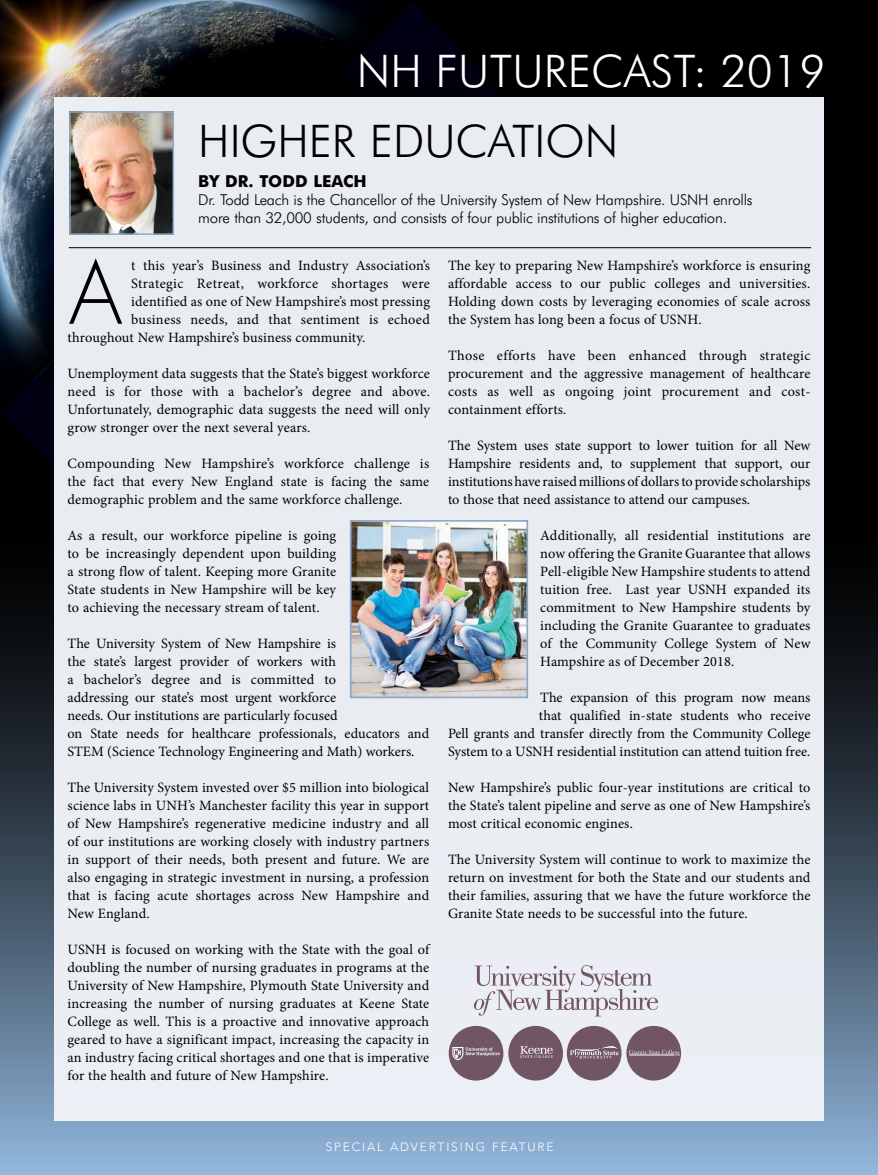
<style>
.page{position:relative;width:878px;height:1175px;background:#fff}
.page>*{position:absolute;margin:0;border:0;box-sizing:border-box;transform-origin:0 0}
.t1{font:300 84px "Futura";color:#000}
.t2{font:300 45px "Futura BT";letter-spacing:.005em;color:#fff}
.t3{font:300 45px "Futura BT";color:#000}
.t4{font:700 16.5px "Futura BT";color:#000}
.t5{font:300 15px/18px "Futura BT";letter-spacing:-.015em;color:#000}
.t6{font:14.25px/18px "Minion Pro";letter-spacing:.005em;color:#000;text-align:justify}
.t7{font:14.25px "Minion Pro";letter-spacing:.025em;color:#000}
.t8{font:300 12px "Avenir";letter-spacing:.15em;color:#fff}
</style>
<div class="page">
<div style="left:0;top:0;width:878px;height:1174px;background:#000"></div>
<img style="left:16px;top:19px;width:489px;height:444px">
<img style="left:0;top:0;width:427px;height:425px">
<svg style="left:0;top:605px;width:878px;height:569px;background:#607992"></svg>
<div style="left:54px;top:97px;width:770px;height:1023px;background:#eff2f7"></div>
<svg style="left:474px;top:965px;width:184px;height:51px"></svg>
<div style="left:448px;top:1025px;width:55px;height:55px;background:#715564;border-radius:50%"></div>
<div style="left:508px;top:1025px;width:55px;height:55px;background:#715564;border-radius:50%"></div>
<div style="left:567px;top:1025px;width:54px;height:55px;background:#715564;border-radius:50%"></div>
<div style="left:626px;top:1025px;width:55px;height:55px;background:#715564;border-radius:50%"></div>
<svg style="left:452px;top:1047px;width:48px;height:13px"></svg>
<svg style="left:520px;top:1046px;width:33px;height:11px"></svg>
<svg style="left:570px;top:1046px;width:48px;height:12px"></svg>
<svg style="left:629px;top:1049px;width:50px;height:6px"></svg>
<img style="left:72px;top:114px;width:99px;height:118px">
<div style="left:69px;top:111px;width:105px;height:124px;border:2px solid #8aa9cb"></div>
<hr style="left:69px;top:247px;width:742px;height:1px;background:#000">
<img style="left:353px;top:523px;width:172px;height:172px">
<div style="left:350px;top:520px;width:178px;height:178px;border:2px solid #8aa9cb"></div>
<h2 class="t2" style="left:357px;top:44px;width:470px">NH FUTURECAST: 2019</h2>
<h2 class="t3" style="left:198px;top:114px;width:421px">HIGHER EDUCATION</h2>
<p class="t4" style="left:198px;top:171px;width:170px">BY DR. TODD LEACH</p>
<p class="t5" style="left:198px;top:191px;width:556px">Dr. Todd Leach is the Chancellor of the University System of New Hampshire. USNH enrolls more than 32,000 students, and consists of four public institutions of higher education.</p>
<h1 class="t1" style="left:69px;top:239px;width:55px">A</h1>
<p class="t6" style="left:131px;top:257px;width:300px">t this year’s Business and Industry Association’s</p>
<p class="t7" style="left:131px;top:274px;width:300px">Strategic Retreat, workforce shortages were</p>
<p class="t6" style="left:131px;top:293px;width:300px">identified as one of New Hampshire’s most pressing</p>
<p class="t6" style="left:131px;top:311px;width:300px">business needs, and that sentiment is echoed</p>
<p class="t6" style="left:68px;top:329px;width:299px">throughout New Hampshire’s business community.</p>
<p class="t6" style="left:68px;top:365px;width:364px">Unemployment data suggests that the State’s biggest workforce need is for those with a bachelor’s degree and above.<br>Unfortunately, demographic data suggests the need will only grow stronger over the next several years.</p>
<p class="t6" style="left:68px;top:454px;width:363px">Compounding New Hampshire’s workforce challenge is the fact that every New England state is facing the same demographic problem and the same workforce challenge.</p>
<p class="t6" style="left:68px;top:526px;width:270px">As a result, our workforce pipeline is going to be increasingly dependent upon building a strong flow of talent. Keeping more Granite State students in New Hampshire will be key to achieving the necessary stream of talent.</p>
<p class="t6" style="left:68px;top:634px;width:363px;text-align:left">The University System of New Hampshire is<br>the state’s largest provider of workers with<br>a bachelor’s degree and is committed to<br>addressing our state’s most urgent workforce<br>needs. Our institutions are particularly focused<br>on State needs for healthcare professionals, educators and STEM (Science Technology Engineering and Math) workers.</p>
<p class="t6" style="left:68px;top:778px;width:363px">The University System invested over $5 million into biological science labs in UNH’s Manchester facility this year in support of New Hampshire’s regenerative medicine industry and all of our institutions are working closely with industry partners in support of their needs, both present and future. We are also engaging in strategic investment in nursing, a profession that is facing acute shortages across New Hampshire and New England.</p>
<p class="t6" style="left:68px;top:940px;width:363px">USNH is focused on working with the State with the goal of doubling the number of nursing graduates in programs at the University of New Hampshire, Plymouth State University and increasing the number of nursing graduates at Keene State College as well. This is a proactive and innovative approach geared to have a significant impact, increasing the capacity in an industry facing critical shortages and one that is imperative for the health and future of New Hampshire.</p>
<p class="t6" style="left:448px;top:256px;width:364px">The key to preparing New Hampshire’s workforce is ensuring affordable access to our public colleges and universities.<br>Holding down costs by leveraging economies of scale across the System has long been a focus of USNH.</p>
<p class="t6" style="left:448px;top:346px;width:364px">Those efforts have been enhanced through strategic procurement and the aggressive management of healthcare costs as well as ongoing joint procurement and cost&shy;containment efforts.</p>
<p class="t6" style="left:448px;top:436px;width:364px">The System uses state support to lower tuition for all New Hampshire residents and, to supplement that support, our institutions have raised millions of dollars to provide scholarships to those that need assistance to attend our campuses.</p>
<p class="t6" style="left:540px;top:526px;width:272px">Additionally, all residential institutions are now offering the Granite Guarantee that allows Pell-eligible New Hampshire students to attend tuition free. Last year USNH expanded its commitment to New Hampshire students by including the Granite Guarantee to graduates of the Community College System of New Hampshire as of December 2018.</p>
<p class="t6" style="left:448px;top:688px;width:364px;text-align:right">The expansion of this program now means<br>that qualified in-state students who receive<br>Pell grants and transfer directly from the Community College System to a USNH residential institution can attend tuition free.</p>
<p class="t6" style="left:448px;top:778px;width:364px">New Hampshire’s public four-year institutions are critical to the State’s talent pipeline and serve as one of New Hampshire’s most critical economic engines.</p>
<p class="t6" style="left:448px;top:850px;width:364px">The University System will continue to work to maximize the return on investment for both the State and our students and their families, assuring that we have the future workforce the Granite State needs to be successful into the future.</p>
<p class="t8" style="left:326px;top:1139px;width:229px">SPECIAL ADVERTISING FEATURE</p>
</div>
